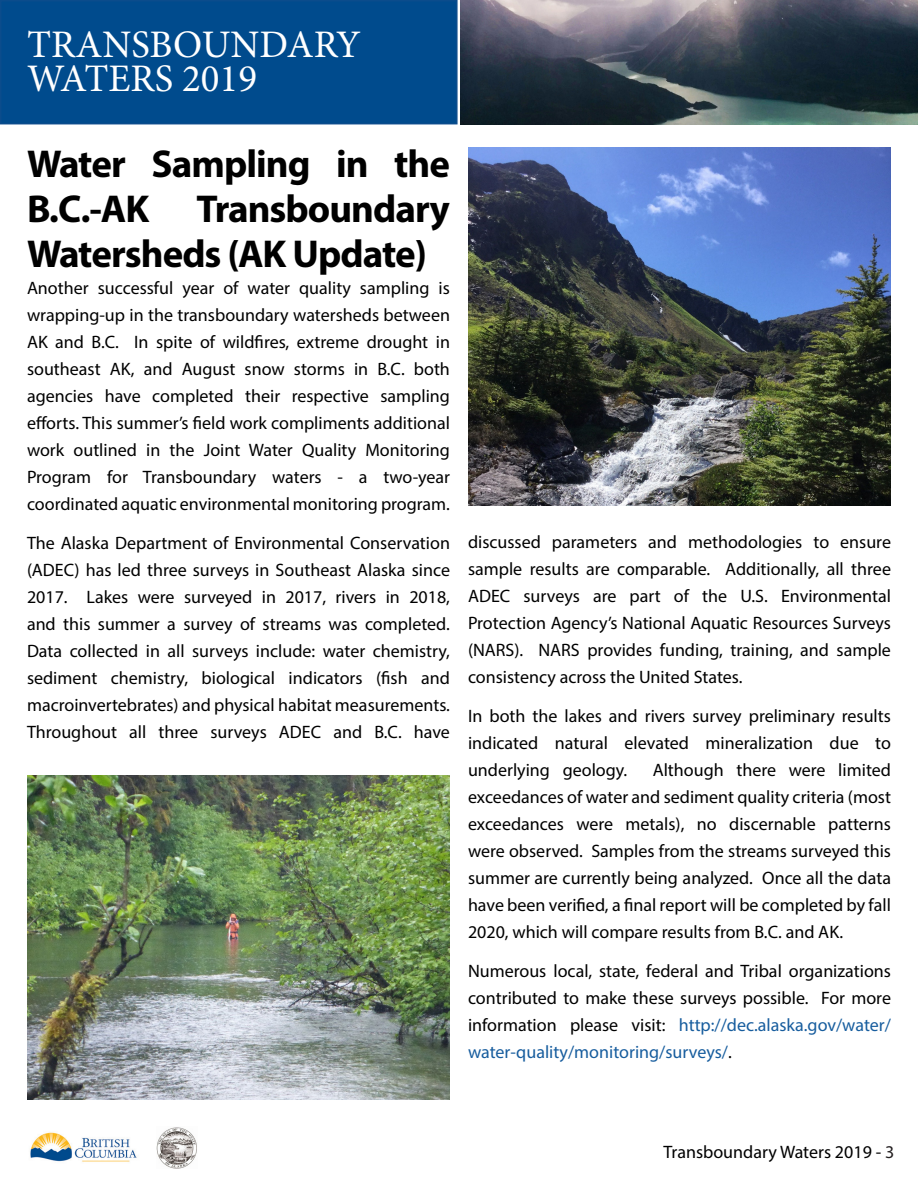
<style>
.page{position:relative;width:918px;height:1188px;background:#fff}
.page>*{position:absolute;margin:0;border:0;box-sizing:border-box;transform-origin:0 0}
.t1{font:700 39px/45px "Myriad Pro";letter-spacing:-.025em;color:#000;text-align:justify}
.t2{font:39px/34.5px "Minion Pro";color:#fff}
.Paragraph_Style_1{font:18px/27px "Myriad Pro";color:#000;text-align:justify}
.s1{color:#175d9e}
.s2{color:#231f20}
</style>
<div class="page">
<img style="left:30px;top:1132px;width:107px;height:30px">
<img style="left:156px;top:1127px;width:41px;height:41px">
<img style="left:460px;top:0;width:458px;height:124px">
<div style="left:0;top:0;width:458px;height:124px;background:#004b8d;border:2px solid #0b4c8c"></div>
<img style="left:468px;top:148px;width:423px;height:358px">
<img style="left:27px;top:776px;width:423px;height:324px">
<h1 class="t2" style="left:27px;top:27px;width:335px">TRANSBOUNDARY<br>WATERS 2019</h1>
<p class="t1" style="left:27px;top:140px;width:424px">Water Sampling in the B.C.-AK Transboundary Watersheds (AK Update)</p>
<p class="Paragraph_Style_1" style="left:27px;top:274px;width:425px">Another successful year of water quality sampling is wrapping-up in the transboundary watersheds between AK and B.C. In spite of wildfires, extreme drought in southeast AK, and August snow storms in B.C. both agencies have completed their respective sampling efforts. This summer’s field work compliments additional work outlined in the Joint Water Quality Monitoring Program for Transboundary waters - a two-year coordinated aquatic environmental monitoring program.</p>
<p class="Paragraph_Style_1" style="left:27px;top:529px;width:425px">The Alaska Department of Environmental Conservation (ADEC) has led three surveys in Southeast Alaska since 2017. Lakes were surveyed in 2017, rivers in 2018, and this summer a survey of streams was completed.<br>Data collected in all surveys include: water chemistry, sediment chemistry, biological indicators (fish and macroinvertebrates) and physical habitat measurements.<br>Throughout all three surveys ADEC and B.C. have</p>
<p class="Paragraph_Style_1" style="left:468px;top:528px;width:425px">discussed parameters and methodologies to ensure sample results are comparable. Additionally, all three ADEC surveys are part of the U.S. Environmental Protection Agency’s National Aquatic Resources Surveys (NARS). NARS provides funding, training, and sample consistency across the United States.</p>
<p class="Paragraph_Style_1" style="left:468px;top:702px;width:424px">In both the lakes and rivers survey preliminary results indicated natural elevated mineralization due to underlying geology.</p>
<p class="Paragraph_Style_1" style="left:468px;top:756px;width:425px;text-indent:185px">Although there were limited exceedances of water and sediment quality criteria (most exceedances were metals), no discernable patterns were observed. Samples from the streams surveyed this summer are currently being analyzed. Once all the data have been verified, a final report will be completed by fall 2020, which will compare results from B.C. and AK.</p>
<p class="Paragraph_Style_1" style="left:468px;top:957px;width:425px">Numerous local, state, federal and Tribal organizations contributed to make these surveys possible. For more information please visit: <span class="s1">http://dec.alaska.gov/water/ water-quality/monitoring/surveys/</span>.</p>
<p class="Paragraph_Style_1" style="left:663px;top:1138px;width:232px">Transboundary Waters 2019 - <span class="s2">3</span></p>
</div>
